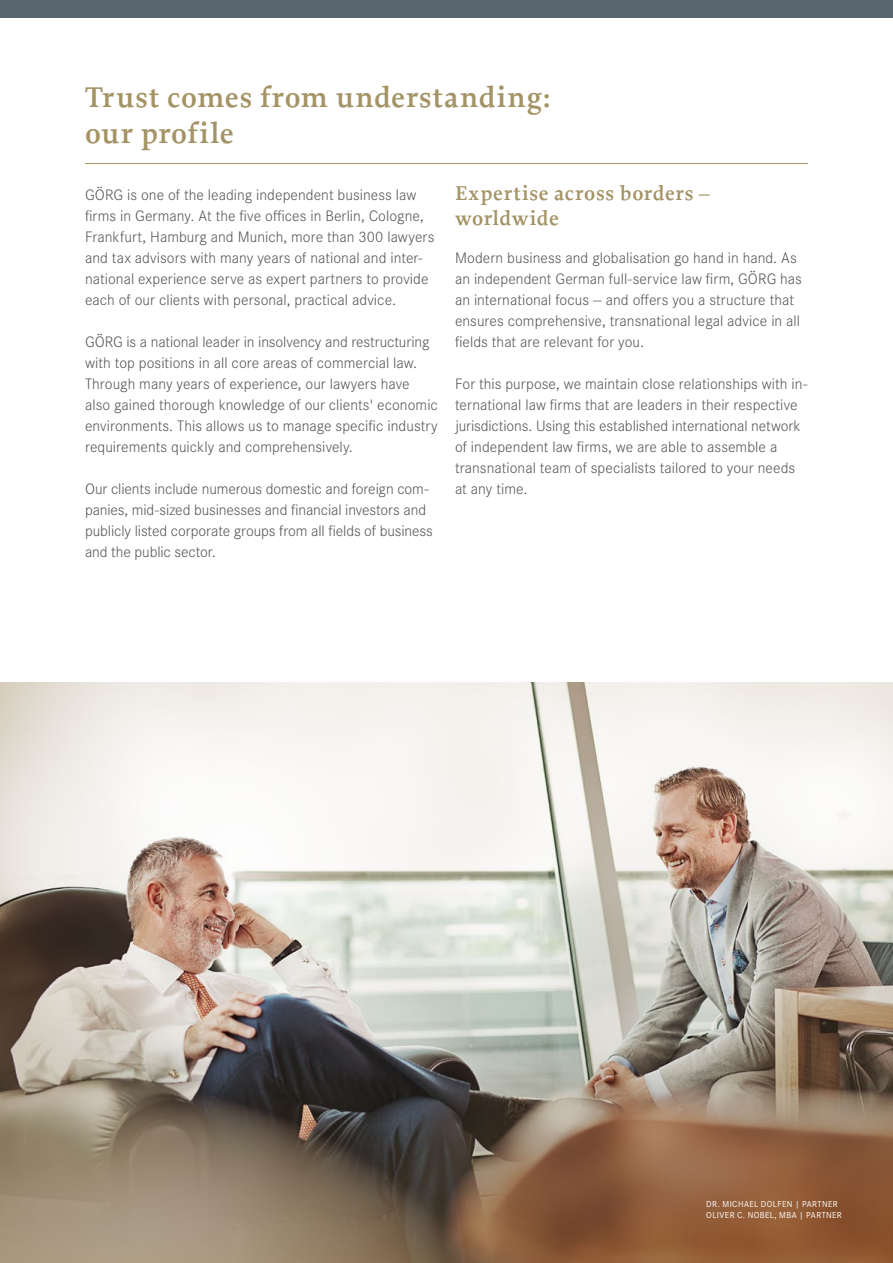
<style>
.page{position:relative;width:893px;height:1263px;background:#fff}
.page>*{position:absolute;margin:0;border:0;box-sizing:border-box;transform-origin:0 0}
.t1{font:600 30px/36px "Proforma";letter-spacing:.025em;color:#a39365}
.t2{font:600 21px/25.2px "Proforma";letter-spacing:.035em;color:#a39365}
.t3{font:300 15.75px/21px "Corporate S";color:#555756}
.t4{font:9px/10.8px "Corporate S";letter-spacing:.045em;color:#fff}
</style>
<div class="page">
<div style="left:0;top:0;width:893px;height:17px;background:#596670"></div>
<hr style="left:85px;top:163px;width:723px;height:1px;background:#a39365">
<img style="left:0;top:683px;width:893px;height:580px">
<h1 class="t1" style="left:85px;top:79px;width:467px">Trust comes from understanding: our profile</h1>
<p class="t3" style="left:85px;top:183px;width:351px">GÖRG is one of the leading independent business law firms in Germany. At the five offices in Berlin, Cologne, Frankfurt, Hamburg and Munich, more than 300 lawyers and tax advisors with many years of national and inter&shy;national experience serve as expert partners to provide each of our clients with personal, practical advice.</p>
<p class="t3" style="left:85px;top:330px;width:354px">GÖRG is a national leader in insolvency and restructuring with top positions in all core areas of commercial law.<br>Through many years of experience, our lawyers have also gained thorough knowledge of our clients' economic environments. This allows us to manage specific industry requirements quickly and comprehensively.</p>
<p class="t3" style="left:85px;top:477px;width:349px">Our clients include numerous domestic and foreign com&shy;panies, mid-sized businesses and financial investors and publicly listed corporate groups from all fields of business and the public sector.</p>
<h2 class="t2" style="left:455px;top:180px;width:256px">Expertise across borders – worldwide</h2>
<p class="t3" style="left:455px;top:246px;width:348px">Modern business and globalisation go hand in hand. As an independent German full-service law firm, GÖRG has an international focus — and offers you a structure that ensures comprehensive, transnational legal advice in all fields that are relevant for you.</p>
<p class="t3" style="left:455px;top:372px;width:354px">For this purpose, we maintain close relationships with in&shy;ternational law firms that are leaders in their respective jurisdictions. Using this established international network of independent law firms, we are able to assemble a transnational team of specialists tailored to your needs at any time.</p>
<p class="t4" style="left:706px;top:1198px;width:137px">DR. MICHAEL DOLFEN | PARTNER<br>OLIVER C. NOBEL, MBA | PARTNER</p>
</div>
